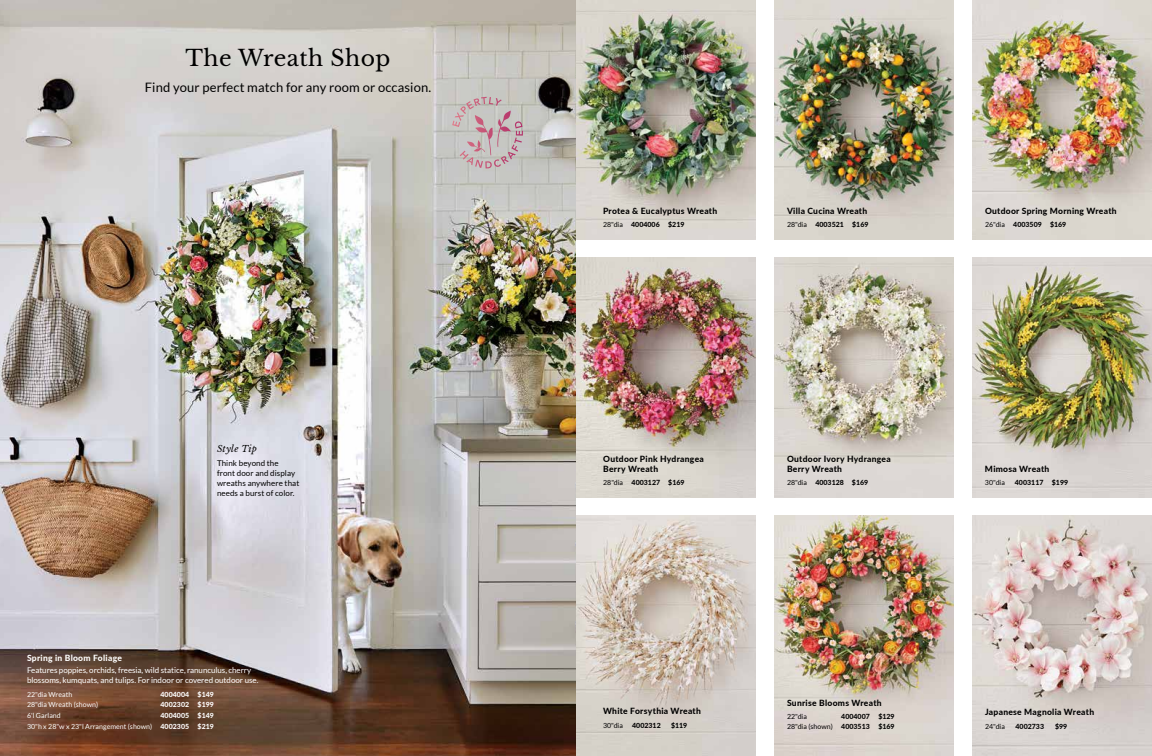
<style>
.page{position:relative;width:1152px;height:756px;background:#fff}
.page>*{position:absolute;margin:0;border:0;box-sizing:border-box;transform-origin:0 0}
.t1{font:22px "Libre Baskerville";letter-spacing:.02em;color:#000}
.t2{font:13px "Lato";letter-spacing:.01em;color:#000}
.t3{font:italic 9px "Libre Baskerville";letter-spacing:.03em;color:#000}
.t4{font:800 8.5px/10px "Lato";letter-spacing:.035em;color:#000}
.t5{font:800 8.5px "Lato";letter-spacing:.035em;color:#fff}
.t6{font:8px/10px "Lato";letter-spacing:-.005em;color:#fff}
.t7{font:8px/10px "Lato";letter-spacing:.01em;color:#000}
.t8{font:800 7px/9.3px "Lato";letter-spacing:.005em;color:#000;text-align:right}
.t9{font:7px/10.7px "Lato";letter-spacing:.005em;color:#fff;text-align:right}
.t10{font:7px "Lato";letter-spacing:.005em;color:#000}
.t11{font:800 7px "Lato";letter-spacing:.005em;color:#fff}
.s1{font-weight:800}
.s2{font-weight:400}
</style>
<div class="page">
<img style="left:0;top:0;width:576px;height:756px">
<img style="left:576px;top:0;width:180px;height:240px">
<img style="left:774px;top:0;width:180px;height:240px">
<img style="left:576px;top:258px;width:180px;height:240px">
<img style="left:774px;top:258px;width:180px;height:240px">
<img style="left:972px;top:258px;width:180px;height:240px">
<img style="left:576px;top:516px;width:180px;height:240px">
<img style="left:774px;top:516px;width:180px;height:240px">
<img style="left:972px;top:516px;width:180px;height:240px">
<img style="left:972px;top:0;width:180px;height:240px">
<svg style="left:452px;top:97px;width:71px;height:71px;background:#c4b5b7"></svg>
<h1 class="t1" style="left:185px;top:44px;width:207px">The Wreath Shop</h1>
<h2 class="t2" style="left:145px;top:80px;width:288px">Find your perfect match for any room or occasion.</h2>
<p class="t3" style="left:217px;top:443px;width:41px">Style Tip</p>
<p class="t7" style="left:217px;top:458px;width:84px">Think beyond the<br>front door and display wreaths anywhere that needs a burst of color.</p>
<p class="t5" style="left:27px;top:652px;width:96px">Spring in Bloom Foliage</p>
<p class="t6" style="left:27px;top:665px;width:233px">Features poppies, orchids, freesia, wild statice, ranunculus, cherry blossoms, kumquats, and tulips. For indoor or covered outdoor use.</p>
<p class="t9" style="left:27px;top:689px;width:47px">22"dia Wreath</p>
<p class="t11" style="left:161px;top:689px;width:55px">4004004 $149</p>
<p class="t9" style="left:27px;top:699px;width:73px">28"dia Wreath (shown)</p>
<p class="t11" style="left:161px;top:700px;width:55px">4002302 $199</p>
<p class="t9" style="left:27px;top:710px;width:35px">6'l Garland</p>
<p class="t9" style="left:27px;top:710px;width:188px"><span class="s1">4004005 $149<br></span>30"h x 28"w x 23"l Arrangement (shown) <span class="s1">4002305 $219</span></p>
<p class="t4" style="left:603px;top:205px;width:116px">Protea &amp; Eucalyptus Wreath</p>
<p class="t8" style="left:603px;top:220px;width:83px"><span class="s2">28"dia</span> 4004006 $219</p>
<p class="t4" style="left:787px;top:205px;width:82px">Villa Cucina Wreath</p>
<p class="t8" style="left:787px;top:220px;width:83px"><span class="s2">28"dia</span> 4003521 $169</p>
<p class="t4" style="left:985px;top:205px;width:133px">Outdoor Spring Morning Wreath</p>
<p class="t8" style="left:985px;top:220px;width:83px"><span class="s2">26"dia</span> 4003509 $169</p>
<p class="t4" style="left:603px;top:453px;width:102px">Outdoor Pink Hydrangea<br>Berry Wreath</p>
<p class="t8" style="left:603px;top:478px;width:83px"><span class="s2">28"dia</span> 4003127 $169</p>
<p class="t4" style="left:787px;top:453px;width:105px">Outdoor Ivory Hydrangea<br>Berry Wreath</p>
<p class="t8" style="left:787px;top:478px;width:83px"><span class="s2">28"dia</span> 4003128 $169</p>
<p class="t4" style="left:603px;top:706px;width:99px">White Forsythia Wreath</p>
<p class="t10" style="left:603px;top:722px;width:22px">30"dia</p>
<p class="t8" style="left:632px;top:721px;width:30px">4002312</p>
<p class="t8" style="left:671px;top:721px;width:18px">$119</p>
<p class="t4" style="left:787px;top:697px;width:96px">Sunrise Blooms Wreath</p>
<p class="t10" style="left:787px;top:713px;width:22px">22"dia</p>
<p class="t8" style="left:787px;top:712px;width:109px">4004007 $129<br><span class="s2">28"dia (shown)</span> 4003513 $169</p>
<p class="t4" style="left:985px;top:463px;width:66px">Mimosa Wreath</p>
<p class="t10" style="left:985px;top:479px;width:22px">30"dia</p>
<p class="t8" style="left:1015px;top:478px;width:55px">4003117 $199</p>
<p class="t4" style="left:985px;top:707px;width:111px">Japanese Magnolia Wreath</p>
<p class="t10" style="left:985px;top:722px;width:22px">24"dia</p>
<p class="t8" style="left:1016px;top:721px;width:30px">4002733</p>
<p class="t8" style="left:1055px;top:721px;width:14px">$99</p>
</div>
